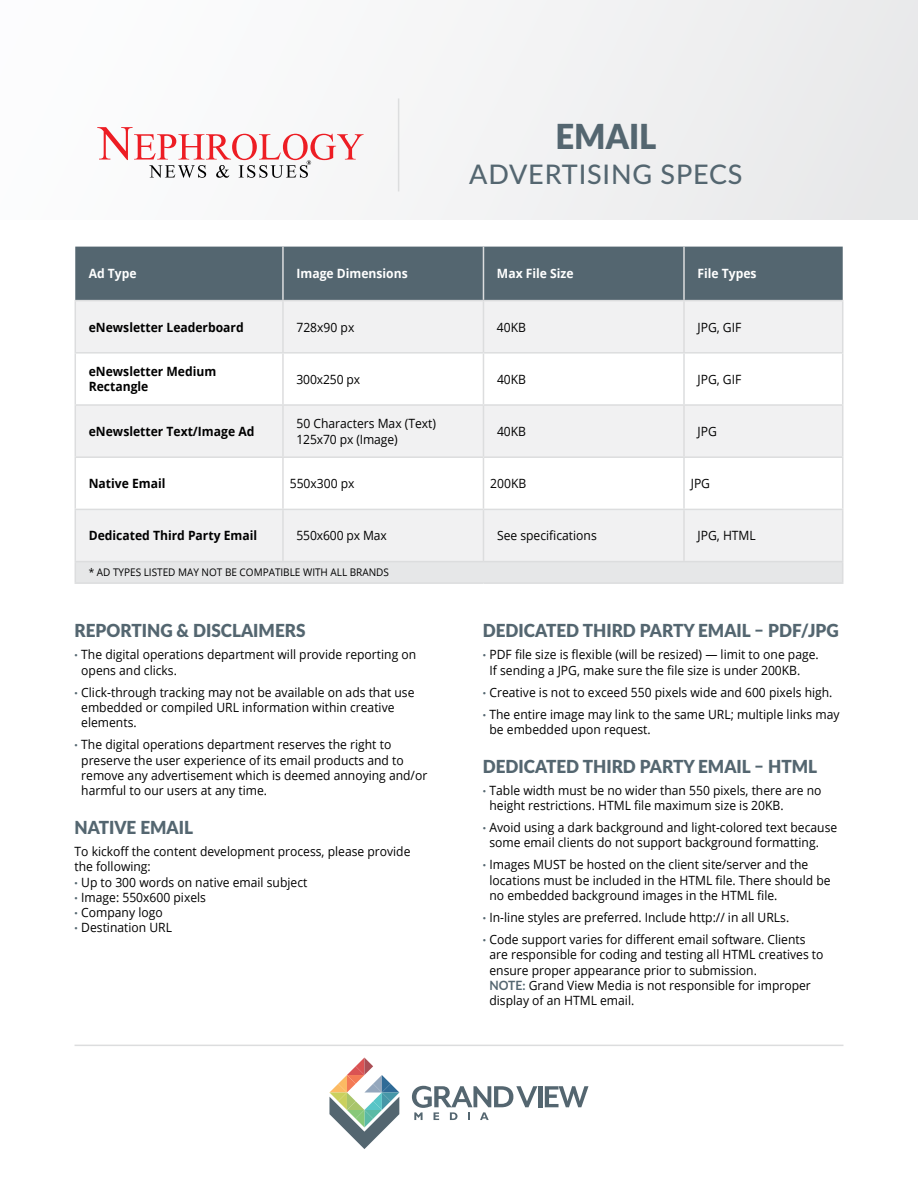
<style>
.page{position:relative;width:918px;height:1188px;background:#fff}
.page>*{position:absolute;margin:0;border:0;box-sizing:border-box;transform-origin:0 0}
.t1{font:900 34.5px "Lato";color:#546670;scale:.95 1}
.t2{font:500 27px "Lato";letter-spacing:.03em;color:#546670}
.t3{font:900 18px "Lato";color:#546670;scale:.95 1}
.t4{font:12.75px/15.3px "Open Sans";color:#000;scale:.95 1}
.t5{font:700 12.75px/15.3px "Open Sans";color:#000;scale:.95 1}
.t6{font:700 12.75px "Open Sans";color:#fff;scale:.95 1}
.t7{font:10.5px "Open Sans";color:#000;scale:.95 1}
.s1{font-family:"Lato";font-weight:700;color:#546670}
</style>
<div class="page">
<div style="left:75px;top:247px;width:768px;height:53px;background:#546670"></div>
<div style="left:76px;top:301px;width:766px;height:260px;background:#f1f1f2"></div>
<svg style="left:76px;top:354px;width:766px;height:155px"></svg>
<div style="left:75px;top:562px;width:768px;height:21px;background:#e6e7e8"></div>
<hr style="left:75px;top:300px;width:208px;height:1px;background:#dcddde">
<hr style="left:75px;top:301px;width:1px;height:51px;background:#dcddde">
<hr style="left:283px;top:300px;width:200px;height:1px;background:#dcddde">
<hr style="left:282px;top:301px;width:2px;height:51px;background:#dcddde">
<hr style="left:483px;top:300px;width:201px;height:1px;background:#dcddde">
<hr style="left:483px;top:301px;width:1px;height:51px;background:#dcddde">
<hr style="left:684px;top:300px;width:159px;height:1px;background:#dcddde">
<hr style="left:842px;top:301px;width:1px;height:51px;background:#dcddde">
<hr style="left:75px;top:352px;width:208px;height:2px;background:#dcddde">
<hr style="left:75px;top:354px;width:1px;height:50px;background:#dcddde">
<hr style="left:283px;top:352px;width:200px;height:2px;background:#dcddde">
<hr style="left:282px;top:354px;width:2px;height:50px;background:#dcddde">
<hr style="left:483px;top:352px;width:201px;height:2px;background:#dcddde">
<hr style="left:483px;top:354px;width:1px;height:50px;background:#dcddde">
<hr style="left:684px;top:352px;width:159px;height:2px;background:#dcddde">
<hr style="left:842px;top:354px;width:1px;height:50px;background:#dcddde">
<hr style="left:75px;top:404px;width:208px;height:2px;background:#dcddde">
<hr style="left:75px;top:406px;width:1px;height:50px;background:#dcddde">
<hr style="left:283px;top:404px;width:200px;height:2px;background:#dcddde">
<hr style="left:282px;top:406px;width:2px;height:50px;background:#dcddde">
<hr style="left:483px;top:404px;width:201px;height:2px;background:#dcddde">
<hr style="left:483px;top:406px;width:1px;height:50px;background:#dcddde">
<hr style="left:684px;top:404px;width:159px;height:2px;background:#dcddde">
<hr style="left:842px;top:406px;width:1px;height:50px;background:#dcddde">
<hr style="left:75px;top:456px;width:208px;height:2px;background:#dcddde">
<hr style="left:75px;top:458px;width:1px;height:51px;background:#dcddde">
<hr style="left:283px;top:456px;width:200px;height:2px;background:#dcddde">
<hr style="left:282px;top:458px;width:2px;height:51px;background:#dcddde">
<hr style="left:483px;top:456px;width:201px;height:2px;background:#dcddde">
<hr style="left:483px;top:458px;width:1px;height:51px;background:#dcddde">
<hr style="left:684px;top:456px;width:159px;height:2px;background:#dcddde">
<hr style="left:842px;top:458px;width:1px;height:51px;background:#dcddde">
<hr style="left:75px;top:509px;width:208px;height:1px;background:#dcddde">
<hr style="left:75px;top:510px;width:1px;height:51px;background:#dcddde">
<hr style="left:283px;top:509px;width:200px;height:1px;background:#dcddde">
<hr style="left:282px;top:510px;width:2px;height:51px;background:#dcddde">
<hr style="left:483px;top:509px;width:201px;height:1px;background:#dcddde">
<hr style="left:483px;top:510px;width:1px;height:51px;background:#dcddde">
<hr style="left:684px;top:509px;width:159px;height:1px;background:#dcddde">
<hr style="left:842px;top:510px;width:1px;height:51px;background:#dcddde">
<hr style="left:75px;top:561px;width:208px;height:1px;background:#dcddde">
<hr style="left:283px;top:561px;width:200px;height:1px;background:#dcddde">
<hr style="left:483px;top:561px;width:201px;height:1px;background:#dcddde">
<hr style="left:684px;top:561px;width:159px;height:1px;background:#dcddde">
<hr style="left:683px;top:301px;width:2px;height:51px;background:#dcddde">
<hr style="left:683px;top:354px;width:2px;height:50px;background:#dcddde">
<hr style="left:683px;top:406px;width:2px;height:50px;background:#dcddde">
<hr style="left:683px;top:458px;width:2px;height:51px;background:#dcddde">
<hr style="left:683px;top:510px;width:2px;height:51px;background:#dcddde">
<hr style="left:75px;top:582px;width:208px;height:2px;background:#dcddde">
<hr style="left:283px;top:582px;width:200px;height:2px;background:#dcddde">
<hr style="left:483px;top:582px;width:201px;height:2px;background:#dcddde">
<hr style="left:684px;top:582px;width:159px;height:2px;background:#dcddde">
<hr style="left:282px;top:247px;width:2px;height:53px;background:#dcddde">
<hr style="left:483px;top:247px;width:1px;height:53px;background:#dcddde">
<hr style="left:683px;top:247px;width:2px;height:53px;background:#dcddde">
<div style="left:0;top:0;width:918px;height:219px;background:#f3f4f5"></div>
<hr style="left:398px;top:98px;width:1px;height:93px;background:#dcddde">
<hr style="left:75px;top:1045px;width:768px;height:1px;background:#dcddde">
<svg style="left:97px;top:127px;width:267px;height:51px"></svg>
<svg style="left:329px;top:1058px;width:70px;height:91px"></svg>
<svg style="left:412px;top:1086px;width:125px;height:34px"></svg>
<hr style="left:538px;top:1086px;width:4px;height:21px;background:#546670">
<svg style="left:545px;top:1086px;width:44px;height:21px"></svg>
<h1 class="t1" style="left:555px;top:111px;width:108px">EMAIL</h1>
<h2 class="t2" style="left:469px;top:154px;width:275px">ADVERTISING SPECS</h2>
<p class="t6" style="left:89px;top:265px;width:52px">Ad Type</p>
<p class="t6" style="left:296px;top:265px;width:119px">Image Dimensions</p>
<p class="t6" style="left:497px;top:265px;width:82px">Max File Size</p>
<p class="t6" style="left:698px;top:265px;width:64px">File Types</p>
<p class="t5" style="left:89px;top:319px;width:165px">eNewsletter Leaderboard</p>
<p class="t4" style="left:296px;top:319px;width:62px">728x90 px</p>
<p class="t4" style="left:497px;top:319px;width:32px">40KB</p>
<p class="t4" style="left:698px;top:319px;width:48px">JPG, GIF</p>
<p class="t5" style="left:89px;top:364px;width:136px">eNewsletter Medium<br>Rectangle</p>
<p class="t4" style="left:296px;top:371px;width:69px">300x250 px</p>
<p class="t4" style="left:497px;top:371px;width:32px">40KB</p>
<p class="t4" style="left:698px;top:371px;width:48px">JPG, GIF</p>
<p class="t5" style="left:89px;top:423px;width:176px">eNewsletter Text/Image Ad</p>
<p class="t4" style="left:296px;top:416px;width:149px">50 Characters Max (Text)<br>125x70 px (Image)</p>
<p class="t4" style="left:497px;top:423px;width:32px">40KB</p>
<p class="t4" style="left:698px;top:423px;width:22px">JPG</p>
<p class="t5" style="left:89px;top:476px;width:82px">Native Email</p>
<p class="t4" style="left:290px;top:476px;width:70px">550x300 px</p>
<p class="t4" style="left:490px;top:476px;width:39px">200KB</p>
<p class="t4" style="left:691px;top:476px;width:22px">JPG</p>
<p class="t5" style="left:89px;top:528px;width:179px">Dedicated Third Party Email</p>
<p class="t4" style="left:297px;top:528px;width:97px">550x600 px Max</p>
<p class="t4" style="left:497px;top:528px;width:107px">See specifications</p>
<p class="t4" style="left:698px;top:528px;width:63px">JPG, HTML</p>
<p class="t7" style="left:89px;top:565px;width:318px">* AD TYPES LISTED MAY NOT BE COMPATIBLE WITH ALL BRANDS</p>
<h3 class="t3" style="left:75px;top:617px;width:245px">REPORTING &amp; DISCLAIMERS</h3>
<p class="t4" style="left:81px;top:647px;width:354px;text-indent:-7px"><span class="s1">·</span> The digital operations department will provide reporting on opens and clicks.</p>
<p class="t4" style="left:81px;top:684px;width:352px;text-indent:-7px"><span class="s1">·</span> Click-through tracking may not be available on ads that use embedded or compiled URL information within creative elements.</p>
<p class="t4" style="left:81px;top:737px;width:366px;text-indent:-7px"><span class="s1">·</span> The digital operations department reserves the right to preserve the user experience of its email products and to remove any advertisement which is deemed annoying and/or harmful to our users at any time.</p>
<h3 class="t3" style="left:75px;top:814px;width:126px">NATIVE EMAIL</h3>
<p class="t4" style="left:75px;top:843px;width:355px">To kickoff the content development process, please provide the following:<br><span class="s1">·</span> Up to 300 words on native email subject<br><span class="s1">·</span> Image: 550x600 pixels<br><span class="s1">·</span> Company logo<br><span class="s1">·</span> Destination URL</p>
<h3 class="t3" style="left:483px;top:617px;width:376px">DEDICATED THIRD PARTY EMAIL – PDF/JPG</h3>
<p class="t4" style="left:490px;top:647px;width:348px;text-indent:-7px"><span class="s1">·</span> PDF file size is flexible (will be resized) ― limit to one page.<br>If sending a JPG, make sure the file size is under 200KB.</p>
<p class="t4" style="left:483px;top:681px;width:377px;line-height:22px"><span class="s1">·</span> Creative is not to exceed 550 pixels wide and 600 pixels high.<br><span class="s1">·</span> The entire image may link to the same URL; multiple links may</p>
<p class="t4" style="left:490px;top:721px;width:171px">be embedded upon request.</p>
<h3 class="t3" style="left:483px;top:753px;width:354px">DEDICATED THIRD PARTY EMAIL – HTML</h3>
<p class="t4" style="left:490px;top:782px;width:351px;text-indent:-7px"><span class="s1">·</span> Table width must be no wider than 550 pixels, there are no height restrictions. HTML file maximum size is 20KB.</p>
<p class="t4" style="left:490px;top:819px;width:368px;text-indent:-7px"><span class="s1">·</span> Avoid using a dark background and light-colored text because some email clients do not support background formatting.</p>
<p class="t4" style="left:490px;top:857px;width:361px;text-indent:-7px"><span class="s1">·</span> Images MUST be hosted on the client site/server and the locations must be included in the HTML file. There should be no embedded background images in the HTML file.</p>
<p class="t4" style="left:483px;top:906px;width:341px;line-height:22px"><span class="s1">·</span> In-line styles are preferred. Include http:// in all URLs.<br><span class="s1">·</span> Code support varies for different email software. Clients</p>
<p class="t4" style="left:490px;top:947px;width:353px">are responsible for coding and testing all HTML creatives to ensure proper appearance prior to submission.<br><span class="s1">NOTE:</span> Grand View Media is not responsible for improper display of an HTML email.</p>
</div>
